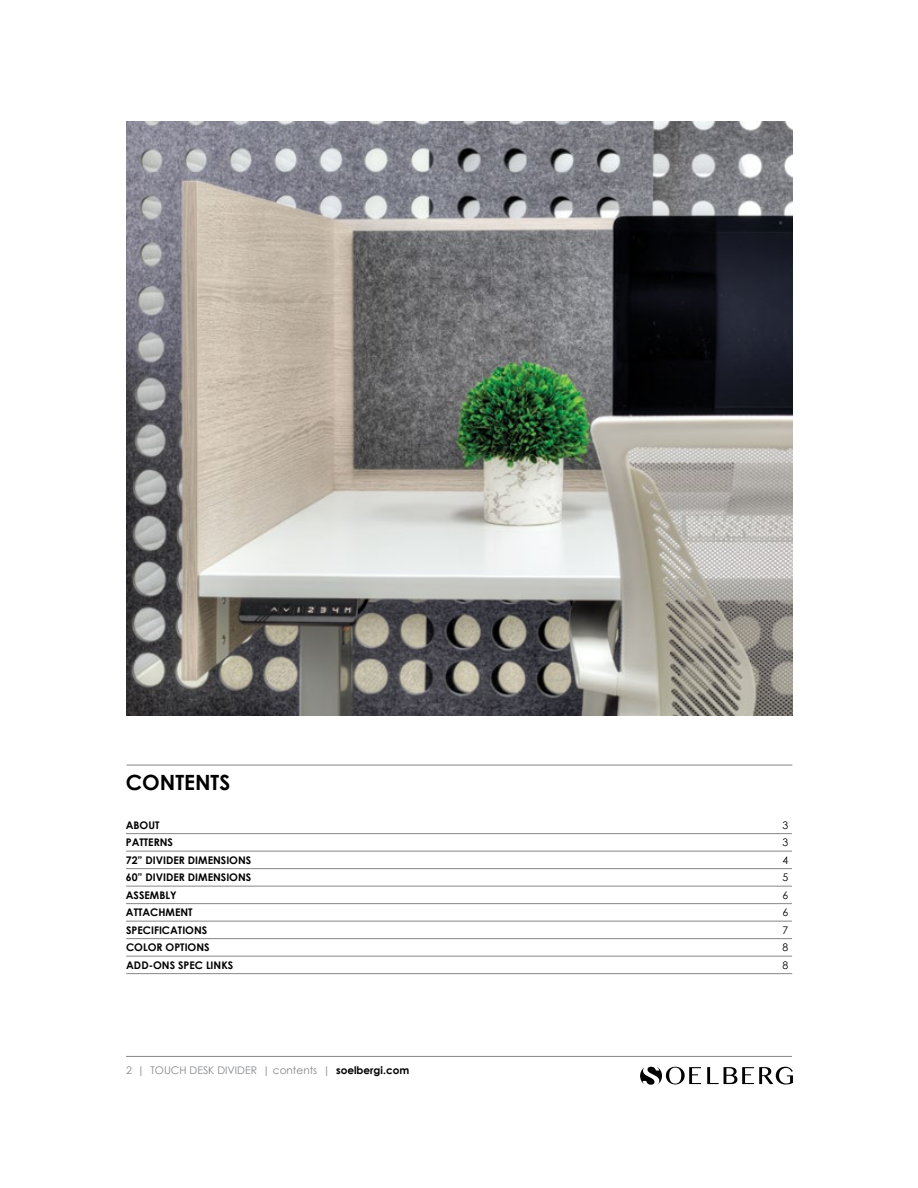
<style>
.page{position:relative;width:918px;height:1188px;background:#fff}
.page>*{position:absolute;margin:0;border:0;box-sizing:border-box;transform-origin:0 0}
.t1{font:700 21px "Century Gothic";color:#000}
.t2{font:700 10.5px/17.5px "Century Gothic";color:#000}
.t3{font:10.5px "Century Gothic";color:#848688}
.t4{font:10.5px/17.5px "Century Gothic";color:#000;text-align:justify}
.s1{font-weight:700;color:#000}
</style>
<div class="page">
<hr style="left:126px;top:1056px;width:666px;height:1px;background:#848688">
<hr style="left:127px;top:765px;width:665px;height:1px;background:#848688">
<hr style="left:126px;top:833px;width:666px;height:1px;background:#848688">
<hr style="left:126px;top:851px;width:666px;height:1px;background:#848688">
<hr style="left:126px;top:868px;width:666px;height:1px;background:#848688">
<hr style="left:126px;top:886px;width:666px;height:1px;background:#848688">
<hr style="left:126px;top:903px;width:666px;height:1px;background:#848688">
<hr style="left:126px;top:921px;width:666px;height:1px;background:#848688">
<hr style="left:126px;top:956px;width:666px;height:1px;background:#848688">
<hr style="left:126px;top:938px;width:666px;height:1px;background:#848688">
<hr style="left:126px;top:973px;width:666px;height:1px;background:#848688">
<svg style="left:707px;top:1067px;width:86px;height:17px"></svg>
<svg style="left:640px;top:1066px;width:61px;height:19px"></svg>
<img style="left:127px;top:122px;width:666px;height:594px">
<h1 class="t1" style="left:126px;top:769px;width:106px">CONTENTS</h1>
<p class="t2" style="left:126px;top:816px;width:35px">ABOUT</p>
<p class="t4" style="left:782px;top:816px;width:7px">3<br>3<br>4<br>5<br>6<br>6</p>
<p class="t4" style="left:782px;top:938px;width:7px">8</p>
<p class="t2" style="left:126px;top:833px;width:127px">PATTERNS<br>72” DIVIDER DIMENSIONS<br>60” DIVIDER DIMENSIONS<br>ASSEMBLY<br>ATTACHMENT</p>
<p class="t2" style="left:126px;top:938px;width:85px">COLOR OPTIONS</p>
<p class="t2" style="left:126px;top:921px;width:83px">SPECIFICATIONS</p>
<p class="t2" style="left:126px;top:956px;width:109px">ADD-ONS SPEC LINKS</p>
<p class="t4" style="left:782px;top:921px;width:7px">7</p>
<p class="t4" style="left:782px;top:956px;width:7px">8</p>
<p class="t3" style="left:126px;top:1064px;width:285px">2 | TOUCH DESK DIVIDER | contents | <span class="s1">soelbergi.com</span></p>
</div>
